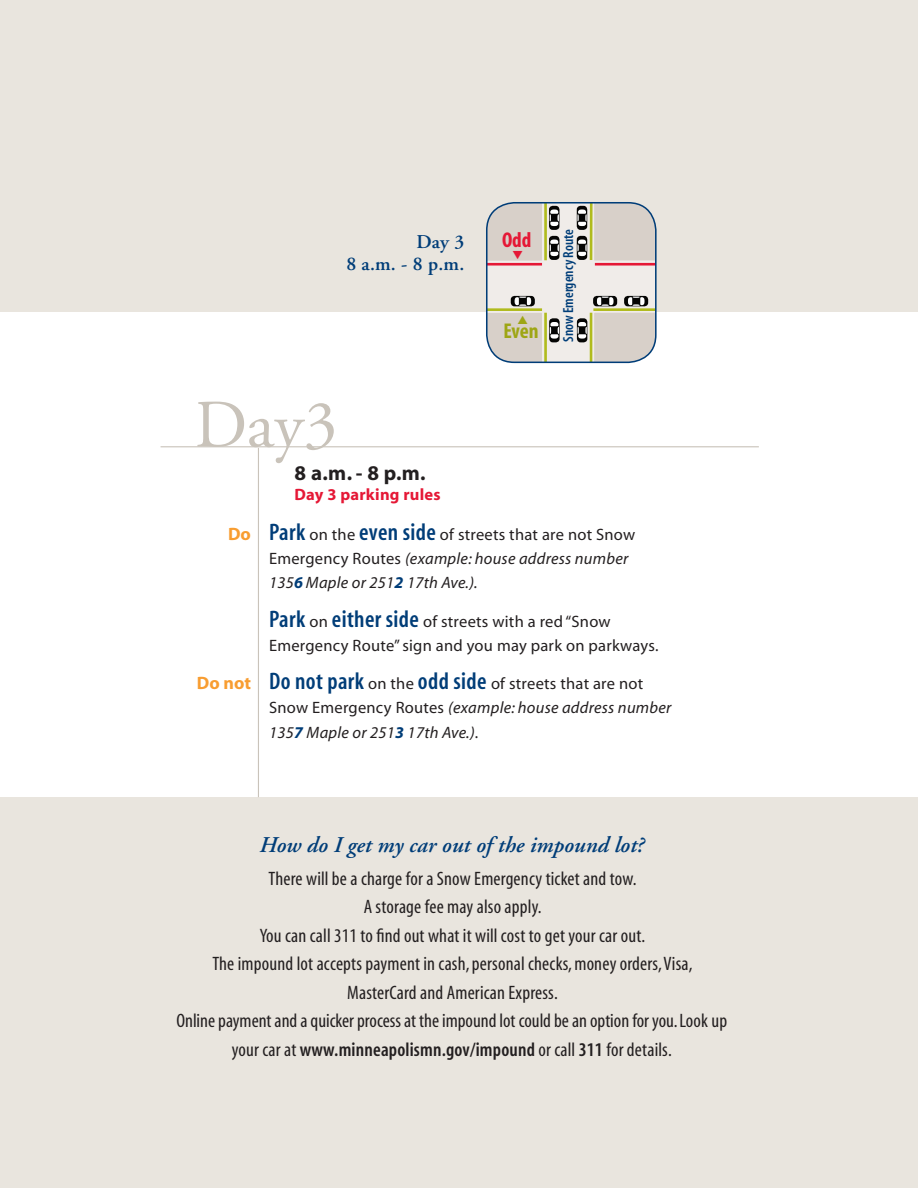
<style>
.page{position:relative;width:918px;height:1188px;background:#fff}
.page>*{position:absolute;margin:0;border:0;box-sizing:border-box;transform-origin:0 0}
.t1{font:67.5px "Adobe Garamond";color:#c9c3ba}
.t2{font:italic 600 22.5px "Adobe Garamond";color:#003d78}
.t3{font:700 condensed 21.45px "Myriad";color:#9ea615}
.t4{font:700 condensed 21.45px "Myriad";color:#e51836}
.t5{font:700 21px "Myriad";color:#231f20}
.t6{font:condensed 19.5px/28.5px "Myriad";letter-spacing:.01em;color:#231f20;text-align:center}
.t7{font:600 19.5px "Adobe Garamond";color:#003d78}
.t8{font:700 18px "Myriad";letter-spacing:.005em;color:#f89d31}
.t9{font:16.5px "Myriad";letter-spacing:.015em;color:#231f20}
.t10{font:italic 16.5px/25.5px "Myriad";letter-spacing:.015em;color:#231f20}
.t11{font:700 16.5px "Myriad";letter-spacing:.015em;color:#e51836}
.t12{font:600 condensed 14.7px "Myriad";color:#003d78}
.s1{font-weight:600;font-stretch:condensed;font-size:24px;color:#003d78}
.s2{font-style:normal}
.s3{font-weight:700;color:#003d78}
.s4{font-weight:600}
</style>
<div class="page">
<div style="left:0;top:0;width:918px;height:311px;background:#e9e5de"></div>
<div style="left:0;top:797px;width:918px;height:391px;background:#e9e5de"></div>
<hr style="left:258px;top:448px;width:1px;height:349px;background:#c9c3ba">
<hr style="left:161px;top:446px;width:598px;height:1px;background:#c9c3ba">
<svg style="left:487px;top:203px;width:169px;height:159px"></svg>
<p class="t7" style="left:417px;top:231px;width:49px">Day 3</p>
<p class="t7" style="left:346px;top:253px;width:120px">8 a.m. - 8 p.m.</p>
<p class="t1" style="left:195px;top:389px;width:144px">Day3</p>
<p class="t4" style="left:502px;top:229px;width:31px">Odd</p>
<p class="t3" style="left:503px;top:321px;width:37px">Even</p>
<p class="t12" style="left:561px;top:342px;width:115px;rotate:-90deg">Snow Emergency Route</p>
<p class="t8" style="left:228px;top:525px;width:25px">Do</p>
<p class="t8" style="left:197px;top:673px;width:56px">Do not</p>
<p class="t5" style="left:295px;top:462px;width:133px">8 a.m. - 8 p.m.</p>
<p class="t11" style="left:295px;top:486px;width:148px">Day 3 parking rules</p>
<p class="t9" style="left:269px;top:527px;width:368px"><span class="s1">Park</span> on the <span class="s1">even side</span> of streets that are not Snow</p>
<p class="t10" style="left:269px;top:547px;width:361px"><span class="s2">Emergency Routes</span> (example: house address number</p>
<p class="t10" style="left:269px;top:571px;width:210px">135<span class="s3">6</span> Maple or 251<span class="s3">2</span> 17th Ave.).</p>
<p class="t9" style="left:269px;top:614px;width:343px"><span class="s1">Park</span> on <span class="s1">either side</span> of streets with a red “Snow</p>
<p class="t9" style="left:269px;top:638px;width:391px">Emergency Route” sign and you may park on parkways.</p>
<p class="t9" style="left:269px;top:675px;width:376px"><span class="s1">Do not park</span> on the <span class="s1">odd side</span> of streets that are not</p>
<p class="t10" style="left:269px;top:695px;width:404px"><span class="s2">Snow Emergency Routes</span> (example: house address number<br>135<span class="s3">7</span> Maple or 251<span class="s3">3</span> 17th Ave.)<span class="s2">.</span></p>
<p class="t2" style="left:260px;top:833px;width:386px">How do I get my car out of the impound lot?</p>
<p class="t6" style="left:269px;top:865px;width:369px">There will be a charge for a Snow Emergency ticket and tow.</p>
<p class="t6" style="left:364px;top:894px;width:179px">A storage fee may also apply.</p>
<p class="t6" style="left:260px;top:922px;width:387px">You can call 311 to find out what it will cost to get your car out.</p>
<p class="t6" style="left:212px;top:951px;width:482px">The impound lot accepts payment in cash, personal checks, money orders, Visa,</p>
<p class="t6" style="left:347px;top:979px;width:212px">MasterCard and American Express.</p>
<p class="t6" style="left:176px;top:1008px;width:552px">Online payment and a quicker process at the impound lot could be an option for you. Look up your car at <span class="s4">www.minneapolismn.gov/impound</span> or call <span class="s4">311</span> for details.</p>
</div>
